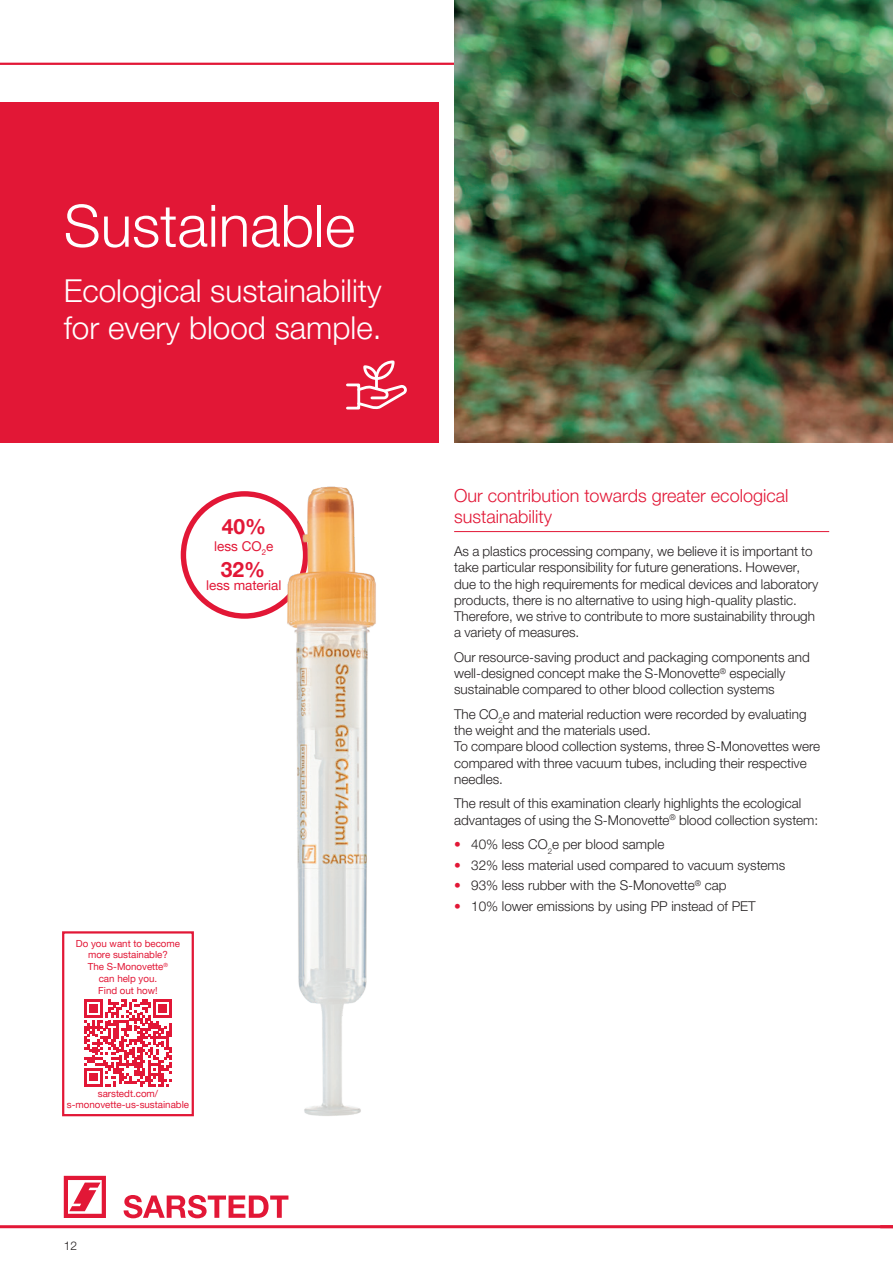
<style>
.page{position:relative;width:893px;height:1263px;background:#fff}
.page>*{position:absolute;margin:0;border:0;box-sizing:border-box;transform-origin:0 0}
.t1{font:300 58.5px "Helvetica Neue LTW1 G";color:#fff}
.t2{font:300 31.5px/37.8px "Helvetica Neue LTW1 G";color:#fff}
.t3{font:700 21px "Helvetica Neue LTW1 G";color:#e21736}
.t4{font:300 18px/21px "Helvetica Neue LTW1 G";color:#e21736}
.t5{font:300 13.5px/16.2px "Helvetica Neue LTW1 G";color:#231f20}
.t6{font:13.5px "Helvetica Neue LTW1 G";color:#e21736}
.t7{font:300 12px "Helvetica Neue LTW1 G";color:#231f20}
.t8{font:9.75px/11.7px "Helvetica Neue LTW1 G";color:#e21736;text-align:center}
.s1{color:#e21736}
</style>
<div class="page">
<hr style="left:0;top:63px;width:893px;height:2px;background:#e21736">
<hr style="left:0;top:1225px;width:893px;height:3px;background:#e21736">
<svg style="left:880px;top:1225px;width:13px;height:1px"></svg>
<svg style="left:64px;top:1176px;width:42px;height:42px"></svg>
<svg style="left:124px;top:1195px;width:164px;height:23px"></svg>
<div style="left:181px;top:491px;width:127px;height:128px;border:5px solid #e21736;border-radius:50%"></div>
<div style="left:0;top:102px;width:439px;height:340px;background:#e21736"></div>
<hr style="left:454px;top:531px;width:375px;height:1px;background:#e21736">
<div style="left:346px;top:383px;width:14px;height:26px;border:3px solid #fff"></div>
<svg style="left:356px;top:360px;width:51px;height:50px"></svg>
<img style="left:454px;top:0;width:439px;height:442px">
<div style="left:62px;top:931px;width:132px;height:185px;border:2px solid #e21736"></div>
<svg style="left:84px;top:999px;width:88px;height:88px"></svg>
<img style="left:273px;top:486px;width:103px;height:630px">
<h1 class="t1" style="left:64px;top:190px;width:293px">Sustainable</h1>
<h2 class="t2" style="left:64px;top:271px;width:319px">Ecological sustainability for every blood sample.</h2>
<h3 class="t3" style="left:222px;top:514px;width:46px">40%</h3>
<p class="t6" style="left:214px;top:537px;width:61px">less CO<sub>2</sub>e</p>
<h3 class="t3" style="left:221px;top:556px;width:46px">32%</h3>
<p class="t6" style="left:206px;top:577px;width:77px">less material</p>
<p class="t8" style="left:76px;top:937px;width:106px">Do you want to become more sustainable?<br>The S-Monovette<sup>®<br></sup>can help you.<br>Find out how!</p>
<p class="t8" style="left:67px;top:1087px;width:124px">sarstedt.com/ s-monovette-us-sustainable</p>
<p class="t7" style="left:64px;top:1238px;width:15px">12</p>
<h3 class="t4" style="left:454px;top:485px;width:336px">Our contribution towards greater ecological sustainability</h3>
<p class="t5" style="left:454px;top:543px;width:366px">As a plastics processing company, we believe it is important to take particular responsibility for future generations. However, due to the high requirements for medical devices and laboratory products, there is no alternative to using high-quality plastic.<br>Therefore, we strive to contribute to more sustainability through a variety of measures.</p>
<p class="t5" style="left:454px;top:649px;width:357px">Our resource-saving product and packaging components and well-designed concept make the S-Monovette<sup>®</sup> especially sustainable compared to other blood collection systems</p>
<p class="t5" style="left:454px;top:706px;width:367px">The CO<sub>2</sub>e and material reduction were recorded by evaluating the weight and the materials used.<br>To compare blood collection systems, three S-Monovettes were compared with three vacuum tubes, including their respective needles.</p>
<p class="t5" style="left:454px;top:795px;width:366px">The result of this examination clearly highlights the ecological advantages of using the S-Monovette<sup>®</sup> blood collection system:</p>
<p class="t5" style="left:454px;top:836px;width:212px"><span class="s1">•</span> 40% less CO<sub>2</sub>e per blood sample</p>
<p class="t5" style="left:454px;top:857px;width:333px"><span class="s1">•</span> 32% less material used compared to vacuum systems</p>
<p class="t5" style="left:454px;top:877px;width:274px"><span class="s1">•</span> 93% less rubber with the S-Monovette<sup>®</sup> cap</p>
<p class="t5" style="left:454px;top:898px;width:303px"><span class="s1">•</span> 10% lower emissions by using PP instead of PET</p>
</div>
